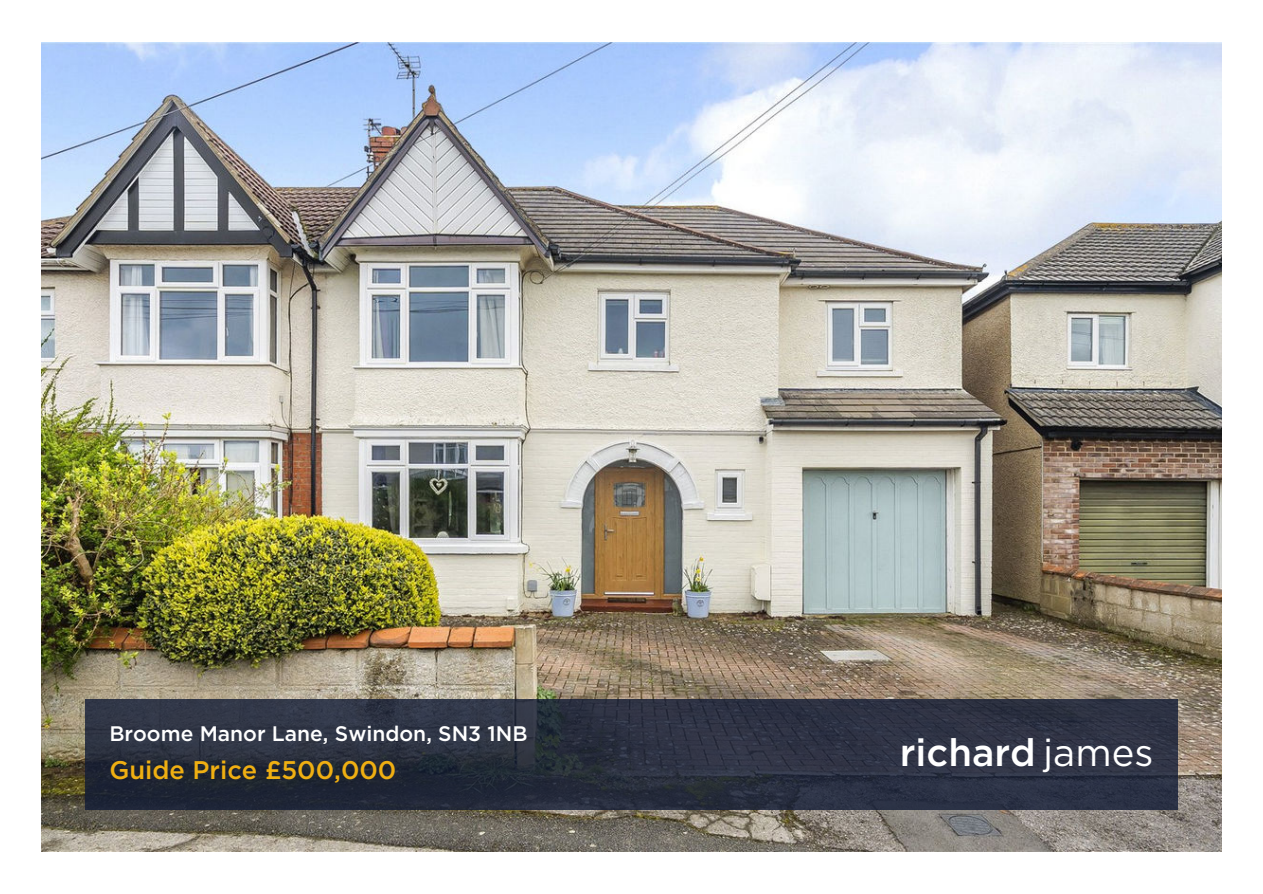
<style>
.page{position:relative;width:1263px;height:894px;background:#fff}
.page>*{position:absolute;margin:0;border:0;box-sizing:border-box;transform-origin:0 0}
.t1{font:500 38.25px "Gotham";color:#fff}
.t2{font:500 25.5px "Gotham";color:#efaf12}
.t3{font:500 21px "Gotham";color:#fff}
.s1{font-weight:400}
</style>
<div class="page">
<img style="left:42px;top:42px;width:1179px;height:809px">
<svg style="left:85px;top:699px;width:1093px;height:110px;background:#2a3040"></svg>
<p class="t3" style="left:109px;top:719px;width:420px">Broome Manor Lane, Swindon, SN3 1NB</p>
<p class="t2" style="left:109px;top:753px;width:289px">Guide Price £500,000</p>
<h1 class="t1" style="left:900px;top:726px;width:255px">richard <span class="s1">james</span></h1>
</div>
